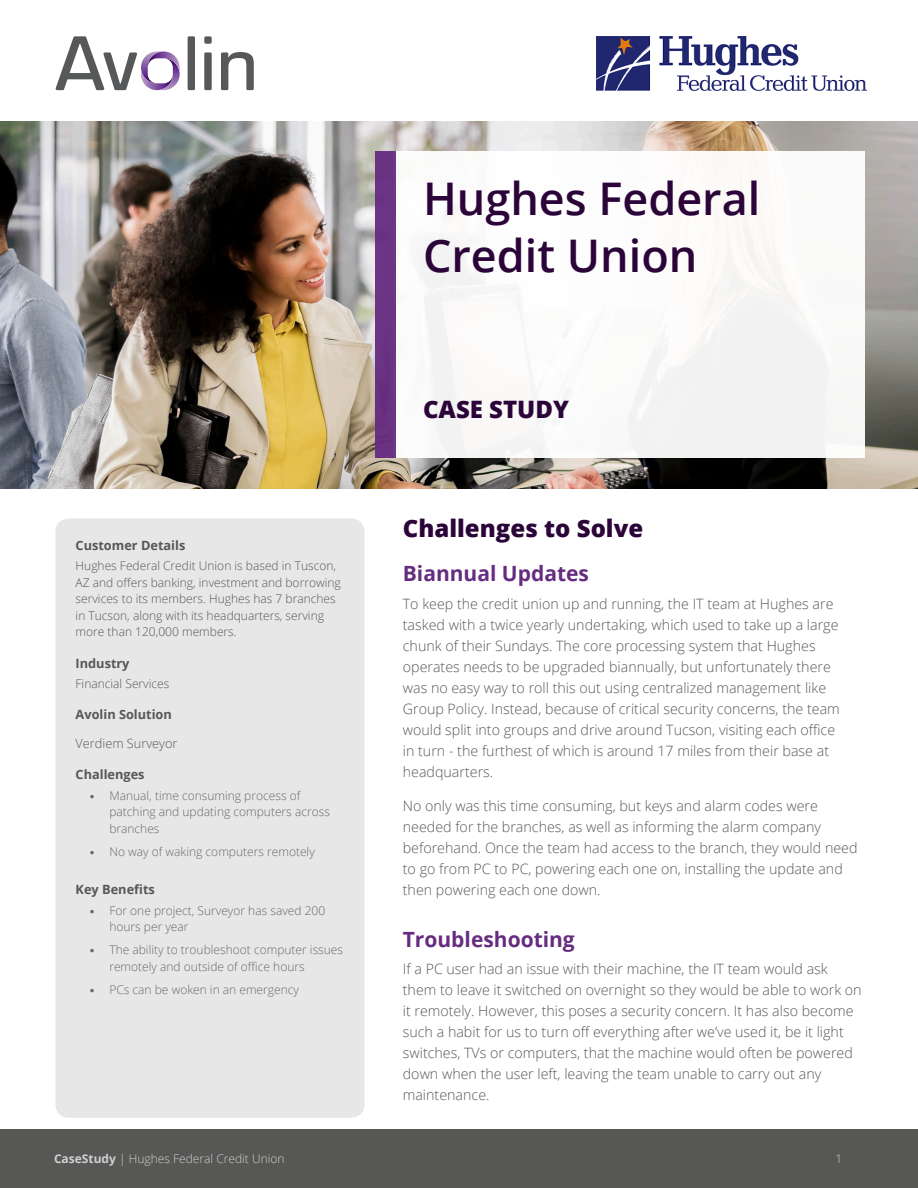
<style>
.page{position:relative;width:918px;height:1188px;background:#fff}
.page>*{position:absolute;margin:0;border:0;box-sizing:border-box;transform-origin:0 0}
.t1{font:600 45px/57px "Open Sans";color:#2b0539}
.Heading_1{font:800 24px "Open Sans";color:#2b0539}
.Heading_2{font:700 21px "Open Sans";color:#662c80}
.Body_Text{font:300 14.25px/21px "Open Sans";color:#575756}
.Sidebar_Headings{font:700 12.75px "Open Sans";color:#575756}
.Body_Text-2{font:300 12.75px "Open Sans";color:#575756}
.t2{font:300 12px/16.5px "Open Sans";color:#686867}
.Sidebar_Text{font:300 12px/16.5px "Open Sans";color:#575756}
.t3{font:300 12px "Open Sans";color:#d0d0d0}
.s1{font-family:"Montserrat";font-weight:800}
.s2{font-weight:700}
</style>
<div class="page">
<img style="left:0;top:121px;width:918px;height:367px">
<div style="left:393px;top:152px;width:472px;height:306px;background:#fff"></div>
<div style="left:375px;top:152px;width:21px;height:306px;background:#6b3483"></div>
<div style="left:0;top:1130px;width:918px;height:58px;background:#575756"></div>
<svg style="left:56px;top:36px;width:198px;height:54px"></svg>
<div style="left:55px;top:518px;width:309px;height:600px;background:#e7e7e7;border-radius:14px"></div>
<img style="left:596px;top:36px;width:270px;height:54px">
<p class="Sidebar_Headings" style="left:76px;top:536px;width:111px">Customer Details</p>
<p class="Sidebar_Text" style="left:76px;top:557px;width:267px">Hughes Federal Credit Union is based in Tuscon, AZ and offers banking, investment and borrowing services to its members. Hughes has 7 branches in Tucson, along with its headquarters, serving more than 120,000 members.</p>
<p class="Sidebar_Headings" style="left:76px;top:654px;width:55px">Industry</p>
<p class="Sidebar_Text" style="left:76px;top:675px;width:95px">Financial Services</p>
<p class="Sidebar_Headings" style="left:76px;top:706px;width:98px">Avolin Solution</p>
<p class="Body_Text-2" style="left:76px;top:735px;width:103px">Verdiem Surveyor</p>
<p class="Sidebar_Headings" style="left:76px;top:766px;width:70px">Challenges</p>
<p class="t2" style="left:109px;top:787px;width:222px;text-indent:-20px"><span class="s1">•</span> Manual, time consuming process of patching and updating computers across branches</p>
<p class="t2" style="left:90px;top:843px;width:227px"><span class="s1">•</span> No way of waking computers remotely</p>
<p class="Sidebar_Headings" style="left:76px;top:881px;width:81px">Key Benefits</p>
<p class="t2" style="left:109px;top:902px;width:217px;text-indent:-20px"><span class="s1">•</span> For one project, Surveyor has saved 200 hours per year</p>
<p class="t2" style="left:109px;top:941px;width:235px;text-indent:-20px"><span class="s1">•</span> The ability to troubleshoot computer issues remotely and outside of office hours</p>
<p class="t2" style="left:90px;top:981px;width:211px"><span class="s1">•</span> PCs can be woken in an emergency</p>
<p class="t3" style="left:54px;top:1151px;width:232px"><span class="s2">CaseStudy</span> | Hughes Federal Credit Union</p>
<h1 class="t1" style="left:423px;top:169px;width:339px">Hughes Federal<br>Credit Union</h1>
<h2 class="Heading_1" style="left:423px;top:391px;width:148px">CASE STUDY</h2>
<p class="Heading_1" style="left:403px;top:510px;width:242px">Challenges to Solve</p>
<p class="Heading_2" style="left:403px;top:559px;width:188px">Biannual Updates</p>
<p class="Body_Text" style="left:403px;top:593px;width:439px">To keep the credit union up and running, the IT team at Hughes are tasked with a twice yearly undertaking, which used to take up a large chunk of their Sundays. The core processing system that Hughes operates needs to be upgraded biannually, but unfortunately there was no easy way to roll this out using centralized management like Group Policy. Instead, because of critical security concerns, the team would split into groups and drive around Tucson, visiting each office in turn - the furthest of which is around 17 miles from their base at headquarters.</p>
<p class="Body_Text" style="left:403px;top:795px;width:456px">No only was this time consuming, but keys and alarm codes were needed for the branches, as well as informing the alarm company beforehand. Once the team had access to the branch, they would need to go from PC to PC, powering each one on, installing the update and then powering each one down.</p>
<p class="Heading_2" style="left:403px;top:924px;width:174px">Troubleshooting</p>
<p class="Body_Text" style="left:403px;top:958px;width:460px">If a PC user had an issue with their machine, the IT team would ask them to leave it switched on overnight so they would be able to work on it remotely. However, this poses a security concern. It has also become such a habit for us to turn off everything after we’ve used it, be it light switches, TVs or computers, that the machine would often be powered down when the user left, leaving the team unable to carry out any maintenance.</p>
<p class="t3" style="left:836px;top:1151px;width:8px">1</p>
</div>
